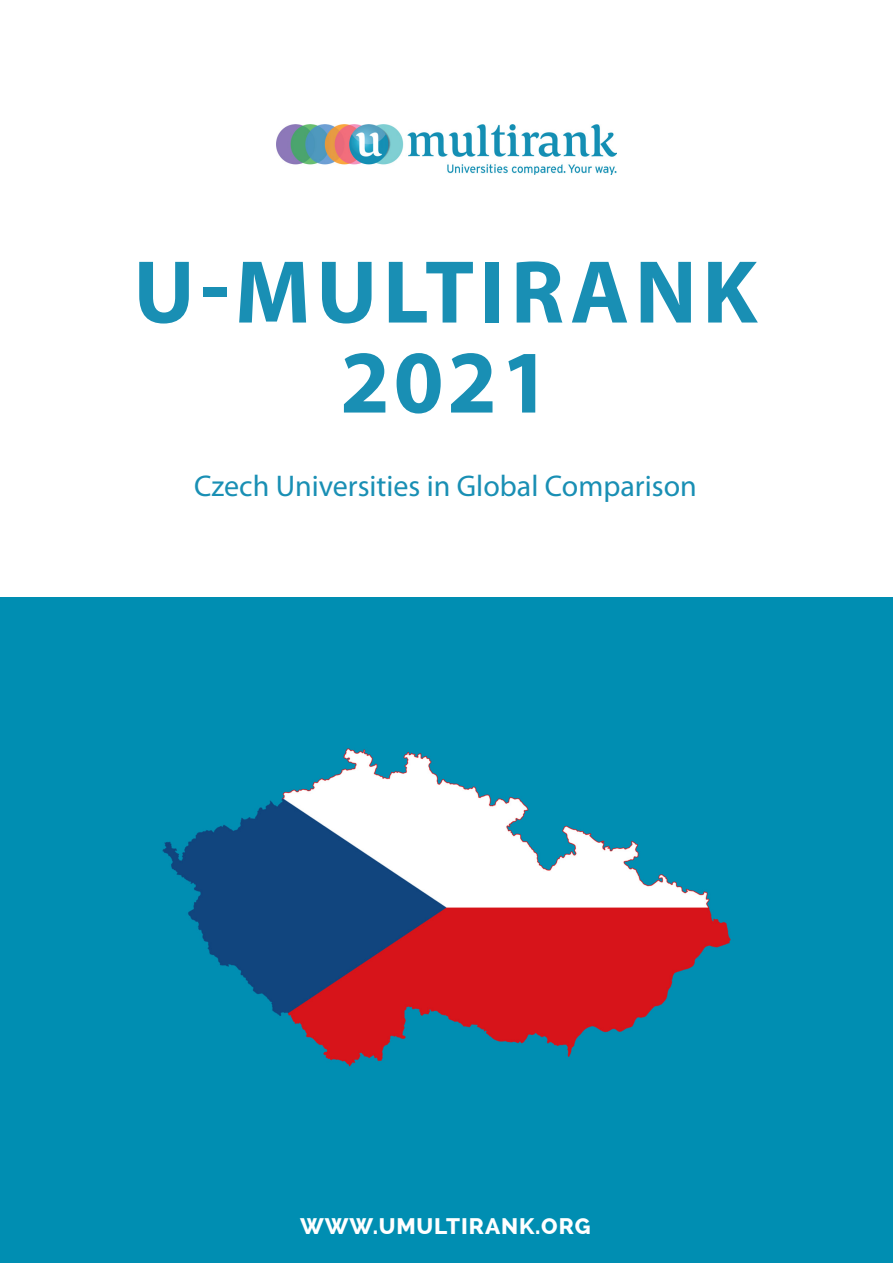
<style>
.page{position:relative;width:893px;height:1263px;background:#fff}
.page>*{position:absolute;margin:0;border:0;box-sizing:border-box;transform-origin:0 0}
.Title{font:700 90px "Myriad Pro";letter-spacing:.06em;color:#198fb4}
.Body_Text_-_Align_Le{font:30px "Myriad Pro";color:#198fb4}
.Subhead_-_Align_Left{font:800 22.5px "Raleway";letter-spacing:.04em;color:#fff}
</style>
<div class="page">
<img style="left:0;top:597px;width:893px;height:666px">
<img style="left:276px;top:124px;width:341px;height:50px">
<p class="Title" style="left:133px;top:233px;width:626px">U-MULTIRANK</p>
<p class="Title" style="left:340px;top:323px;width:212px">2021</p>
<p class="Body_Text_-_Align_Le" style="left:194px;top:467px;width:504px">Czech Universities in Global Comparison</p>
<p class="Subhead_-_Align_Left" style="left:300px;top:1213px;width:292px">WWW.UMULTIRANK.ORG</p>
</div>
